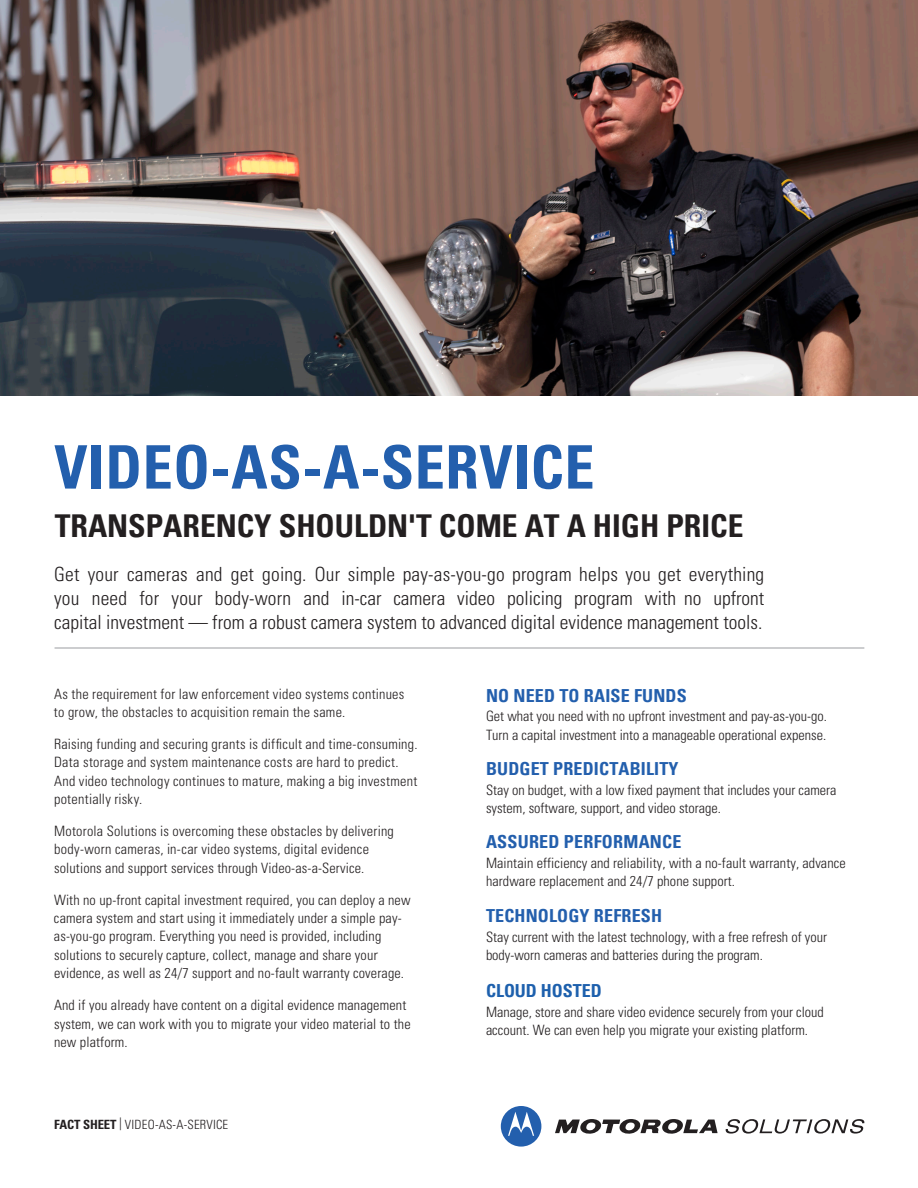
<style>
.page{position:relative;width:918px;height:1188px;background:#fff}
.page>*{position:absolute;margin:0;border:0;box-sizing:border-box;transform-origin:0 0}
.Body_Text{font:700 condensed 60px "Univers LT Std";letter-spacing:.01em;color:#235fad}
.Body_Text-2{font:700 condensed 31.5px "Univers LT Std";color:#231f20}
.Body_Text-3{font:300 condensed 19.5px/24px "Univers LT Std";color:#231f20;text-align:justify}
.Body_Text-4{font:300 condensed 18px "Univers 47";letter-spacing:.01em;color:#235fad}
.Body_Text-5{font:300 condensed 18px "Univers 47";color:#1d60ad}
.t1{font:300 condensed 14.25px/18.3px "Univers LT Std";letter-spacing:.01em;color:#231f20}
.Body_Text-6{font:14.25px/18.3px "Univers LT 47 Lt Cn";color:#231f20}
.t2{font:300 condensed 12.75px "Univers LT Std";letter-spacing:.015em;color:#231f20}
.s1{font-family:"Univers LT 47 Lt Cn";font-weight:400;font-stretch:normal}
.s2{font-family:"Univers LT Pro 45";font-stretch:normal}
.s3{font-weight:700}
</style>
<div class="page">
<img style="left:0;top:0;width:918px;height:395px">
<svg style="left:555px;top:1119px;width:163px;height:15px"></svg>
<svg style="left:501px;top:1106px;width:40px;height:41px"></svg>
<svg style="left:726px;top:1119px;width:138px;height:15px"></svg>
<hr style="left:55px;top:647px;width:809px;height:2px;background:#bcbdc0">
<p class="Body_Text" style="left:54px;top:430px;width:542px">VIDEO-AS-A-SERVICE</p>
<p class="Body_Text-2" style="left:55px;top:506px;width:690px">TRANSPARENCY SHOULDN'T COME AT A HIGH PRICE</p>
<p class="Body_Text-3" style="left:54px;top:562px;width:712px"><span class="s1">Get your cameras and get going. O</span>ur simple pay-as-you-go program helps you get everything <span class="s1">you need</span> for your body-worn and in-car camera video policing program with <span class="s1">no</span> upfront <span class="s1">capital</span> investment — from a robust camera system to advanced digital evidence management tools.</p>
<p class="t1" style="left:54px;top:685px;width:352px">As the requirement for law enforcement video systems continues to grow, the obstacles to acquisition remain the same.</p>
<p class="t1" style="left:54px;top:735px;width:365px">Raising funding and securing grants is difficult and time-consuming.<br>Data storage and system maintenance costs are hard to predict.<br>And video technology continues to mature, making a big investment potentially risky.</p>
<p class="t1" style="left:54px;top:822px;width:341px">Motorola Solutions is overcoming these obstacles by delivering body-worn cameras, in-car video systems, digital evidence solutions and support services through Video-as-a-Service.</p>
<p class="t1" style="left:54px;top:891px;width:358px">With no up-front <span class="s1">capital</span> investment required, you can deploy a new camera system and start using it immediately under a simple pay&shy;as-you-go program. Everything you need is provided, including solutions to securely capture, collect, manage and share you<span class="s2">r </span>evidence, as well as 24/7 support and no-fault warranty coverage.</p>
<p class="Body_Text-6" style="left:54px;top:996px;width:358px">And if you already have content on a digital evidence management system, we can work with you to migrate your video material to the new platform.</p>
<p class="t2" style="left:54px;top:1117px;width:176px"><span class="s3">FACT SHEET</span> | VIDEO-AS-A-SERVICE</p>
<p class="Body_Text-4" style="left:486px;top:684px;width:202px">NO NEED TO RAISE FUNDS</p>
<p class="Body_Text-6" style="left:486px;top:707px;width:343px">Get what you need with no upfront investment and pay-as-you-go.<br>Turn a capital investment into a manageable operational expense.</p>
<p class="Body_Text-4" style="left:486px;top:758px;width:194px">BUDGET PREDICTABILITY</p>
<p class="Body_Text-6" style="left:486px;top:781px;width:352px">Stay on budget, with a low fixed payment that includes your camera system, software, support, and video storage.</p>
<p class="Body_Text-4" style="left:486px;top:831px;width:197px">ASSURED PERFORMANCE</p>
<p class="Body_Text-6" style="left:486px;top:854px;width:361px">Maintain efficiency and reliability, with a no-fault warranty, advance hardware replacement and 24/7 phone support.</p>
<p class="Body_Text-4" style="left:486px;top:904px;width:178px">TECHNOLOGY REFRESH</p>
<p class="Body_Text-6" style="left:486px;top:927px;width:343px">Stay current with the latest technology, with a free refresh of your body-worn cameras and batteries during the program.</p>
<p class="Body_Text-5" style="left:486px;top:979px;width:117px">CLOUD HOSTED</p>
<p class="Body_Text-6" style="left:486px;top:1002px;width:339px">Manage, store and share video evidence securely from your cloud account. We can even help you migrate your existing platform.</p>
</div>
